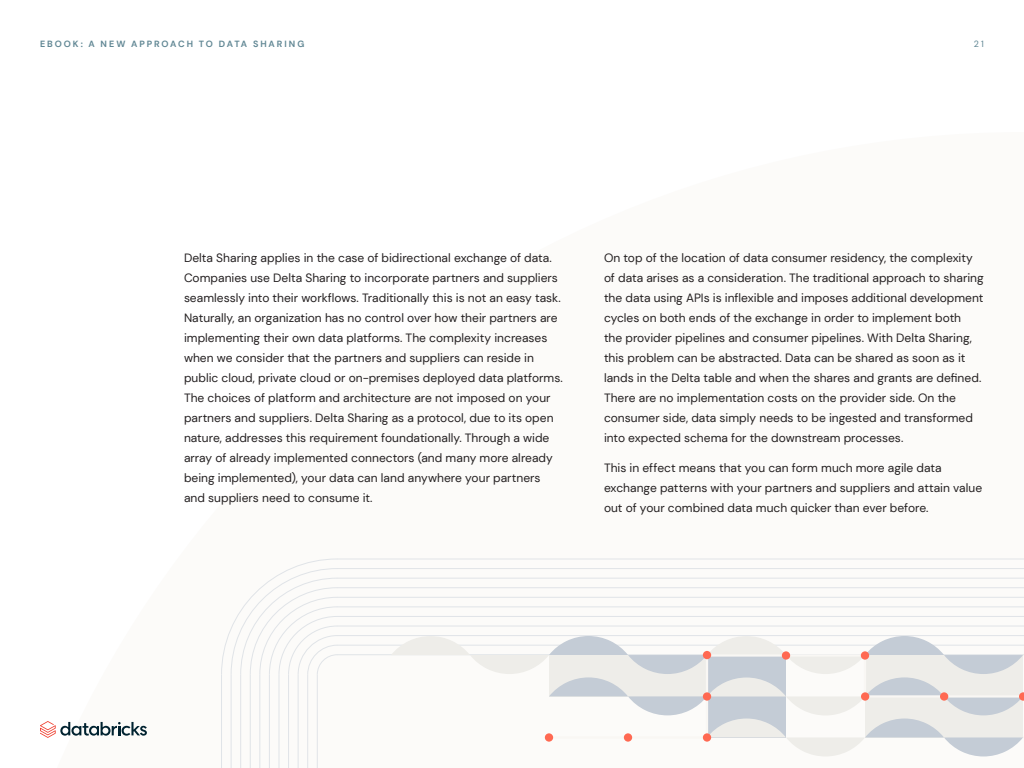
<style>
.page{position:relative;width:1024px;height:768px;background:#fff}
.page>*{position:absolute;margin:0;border:0;box-sizing:border-box;transform-origin:0 0}
.paragraph____body{font:12px/20px "DM Sans";color:#231f20}
.t1{font:700 9px "DM Sans";letter-spacing:.215em;color:#618794}
.t2{font:9px "DM Sans";color:#618794}
</style>
<div class="page">
<svg style="left:230px;top:577px;width:794px;height:191px"></svg>
<svg style="left:40px;top:721px;width:107px;height:17px"></svg>
<hr style="left:231px;top:675px;width:1px;height:93px;background:#c4ccd6">
<hr style="left:221px;top:675px;width:1px;height:93px;background:#c4ccd6">
<hr style="left:240px;top:675px;width:1px;height:93px;background:#c4ccd6">
<hr style="left:250px;top:675px;width:1px;height:93px;background:#c4ccd6">
<hr style="left:259px;top:675px;width:1px;height:93px;background:#c4ccd6">
<hr style="left:269px;top:675px;width:1px;height:93px;background:#c4ccd6">
<hr style="left:278px;top:675px;width:1px;height:93px;background:#c4ccd6">
<hr style="left:288px;top:675px;width:1px;height:93px;background:#c4ccd6">
<hr style="left:298px;top:675px;width:1px;height:93px;background:#c4ccd6">
<hr style="left:307px;top:675px;width:1px;height:93px;background:#c4ccd6">
<hr style="left:317px;top:675px;width:1px;height:93px;background:#c4ccd6">
<hr style="left:337px;top:645px;width:687px;height:1px;background:#c4ccd6">
<hr style="left:337px;top:654px;width:687px;height:1px;background:#c4ccd6">
<hr style="left:337px;top:635px;width:687px;height:1px;background:#c4ccd6">
<hr style="left:337px;top:626px;width:687px;height:1px;background:#c4ccd6">
<hr style="left:337px;top:616px;width:687px;height:1px;background:#c4ccd6">
<hr style="left:337px;top:606px;width:687px;height:1px;background:#c4ccd6">
<hr style="left:337px;top:597px;width:687px;height:1px;background:#c4ccd6">
<hr style="left:337px;top:587px;width:687px;height:1px;background:#c4ccd6">
<hr style="left:337px;top:578px;width:687px;height:1px;background:#c4ccd6">
<hr style="left:337px;top:568px;width:687px;height:1px;background:#c4ccd6">
<hr style="left:337px;top:558px;width:687px;height:2px;background:#c4ccd6">
<svg style="left:221px;top:558px;width:117px;height:118px"></svg>
<svg style="left:391px;top:636px;width:633px;height:120px"></svg>
<div style="left:782px;top:651px;width:8px;height:9px;background:#ff6952;border-radius:50%"></div>
<p class="t1" style="left:40px;top:38px;width:266px">EBOOK: A NEW APPROACH TO DATA SHARING</p>
<p class="t2" style="left:974px;top:38px;width:12px">2 1</p>
<p class="paragraph____body" style="left:184px;top:248px;width:380px">Delta Sharing applies in the case of bidirectional exchange of data.<br>Companies use Delta Sharing to incorporate partners and suppliers seamlessly into their workflows. Traditionally this is not an easy task.<br>Naturally, an organization has no control over how their partners are implementing their own data platforms. The complexity increases when we consider that the partners and suppliers can reside in public cloud, private cloud or on-premises deployed data platforms.<br>The choices of platform and architecture are not imposed on your partners and suppliers. Delta Sharing as a protocol, due to its open nature, addresses this requirement foundationally. Through a wide array of already implemented connectors (and many more already being implemented), your data can land anywhere your partners and suppliers need to consume it.</p>
<p class="paragraph____body" style="left:604px;top:248px;width:381px">On top of the location of data consumer residency, the complexity of data arises as a consideration. The traditional approach to sharing the data using APIs is inflexible and imposes additional development cycles on both ends of the exchange in order to implement both<br>the provider pipelines and consumer pipelines. With Delta Sharing, this problem can be abstracted. Data can be shared as soon as it lands in the Delta table and when the shares and grants are defined.<br>There are no implementation costs on the provider side. On the consumer side, data simply needs to be ingested and transformed into expected schema for the downstream processes.</p>
<p class="paragraph____body" style="left:604px;top:458px;width:380px">This in effect means that you can form much more agile data exchange patterns with your partners and suppliers and attain value out of your combined data much quicker than ever before.</p>
</div>
